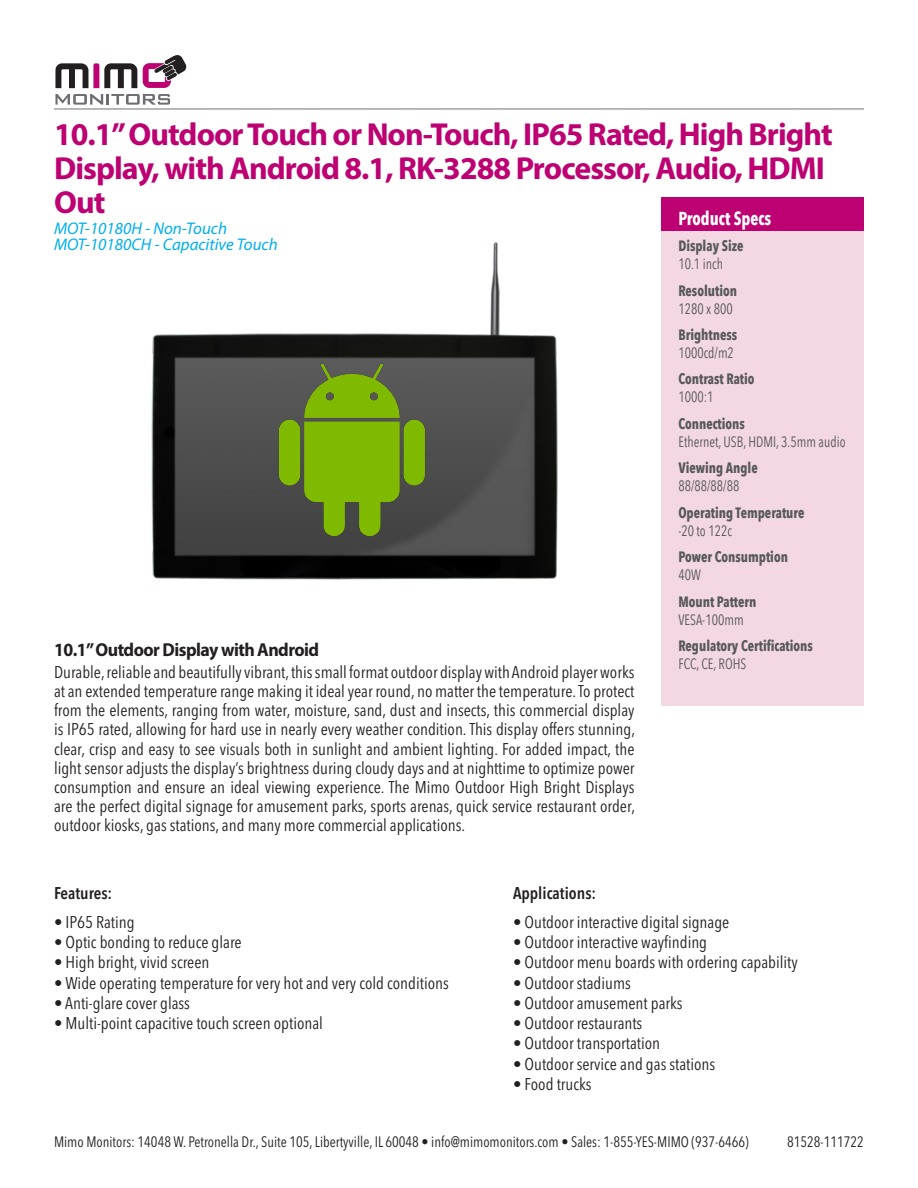
<style>
.page{position:relative;width:918px;height:1188px;background:#fff}
.page>*{position:absolute;margin:0;border:0;box-sizing:border-box;transform-origin:0 0}
.Product{font:700 31.8px/33.8px "Myriad Pro";letter-spacing:-.03em;color:#bd0172}
.Description{font:700 18.75px "Myriad Pro";letter-spacing:-.03em;color:#231f20;scale:.95 1}
.t1{font:700 18.75px "Avenir Next Condensed";color:#fff;scale:.9 1}
.Description-2{font:condensed 16.8px/19.2px "Avenir Next LT Pro";color:#231f20;text-align:justify}
.Spec_info{font:condensed 16.8px "Avenir Next LT Pro";color:#231f20}
.Product-2{font:italic 16.8px "Myriad Pro";color:#00aeef}
.Spec_info-2{font:600 condensed 16.8px "Avenir Next LT Pro";color:#231f20}
.Spec_items{font:600 condensed 16.8px "Avenir Next LT Pro";color:#231f20}
.t2{font:700 15px "Avenir Next Condensed";color:#57585a;scale:.9 1}
.t3{font:condensed 15px "Avenir Next LT Pro";color:#231f20;scale:.95 1}
.t4{font:15px "Avenir Next Condensed";color:#57585a;scale:.9 1}
</style>
<div class="page">
<svg style="left:55px;top:94px;width:115px;height:11px"></svg>
<svg style="left:55px;top:63px;width:82px;height:25px"></svg>
<svg style="left:143px;top:55px;width:44px;height:33px"></svg>
<div style="left:662px;top:206px;width:202px;height:499px;background:#f3d8e4"></div>
<div style="left:662px;top:197px;width:202px;height:34px;background:#bd0172"></div>
<hr style="left:54px;top:108px;width:810px;height:2px;background:#b2b3b7">
<img style="left:151px;top:241px;width:407px;height:339px">
<img style="left:228px;top:358px;width:250px;height:187px">
<p class="Product" style="left:54px;top:117px;width:780px">10.1” Outdoor Touch or Non-Touch, IP65 Rated, High Bright<br>Display, with Android 8.1, RK-3288 Processor, Audio, HDMI<br>Out</p>
<p class="Product-2" style="left:54px;top:218px;width:175px">MOT-10180H - Non-Touch</p>
<p class="Product-2" style="left:54px;top:234px;width:225px">MOT-10180CH - Capacitive Touch</p>
<p class="t1" style="left:678px;top:207px;width:105px">Product Specs</p>
<p class="t2" style="left:678px;top:237px;width:74px">Display Size</p>
<p class="t4" style="left:678px;top:251px;width:51px">10.1 inch</p>
<p class="t2" style="left:678px;top:281px;width:67px">Resolution</p>
<p class="t4" style="left:678px;top:295px;width:62px">1280 x 800</p>
<p class="t2" style="left:678px;top:325px;width:67px">Brightness</p>
<p class="t4" style="left:678px;top:340px;width:63px">1000cd/m2</p>
<p class="t2" style="left:678px;top:370px;width:86px">Contrast Ratio</p>
<p class="t4" style="left:678px;top:384px;width:41px">1000:1</p>
<p class="t2" style="left:678px;top:414px;width:76px">Connections</p>
<p class="t4" style="left:678px;top:429px;width:187px">Ethernet, USB, HDMI, 3.5mm audio</p>
<p class="t2" style="left:678px;top:459px;width:90px">Viewing Angle</p>
<p class="t4" style="left:678px;top:473px;width:69px">88/88/88/88</p>
<p class="t2" style="left:678px;top:503px;width:142px">Operating Temperature</p>
<p class="t4" style="left:678px;top:518px;width:61px">-20 to 122c</p>
<p class="t2" style="left:678px;top:548px;width:123px">Power Consumption</p>
<p class="t4" style="left:678px;top:562px;width:27px">40W</p>
<p class="t2" style="left:678px;top:592px;width:88px">Mount Pattern</p>
<p class="t4" style="left:678px;top:606px;width:74px">VESA-100mm</p>
<p class="t2" style="left:678px;top:637px;width:151px">Regulatory Certifications</p>
<p class="t4" style="left:678px;top:651px;width:77px">FCC, CE, ROHS</p>
<p class="Description" style="left:54px;top:637px;width:281px">10.1” Outdoor Display with Android</p>
<p class="Description-2" style="left:54px;top:663px;width:583px">Durable, reliable and beautifully vibrant, this small format outdoor display with Android player works at an extended temperature range making it ideal year round, no matter the temperature. To protect from the elements, ranging from water, moisture, sand, dust and insects, this commercial display is IP65 rated, allowing for hard use in nearly every weather condition. This display offers stunning, clear, crisp and easy to see visuals both in sunlight and ambient lighting. For added impact, the light sensor adjusts the display’s brightness during cloudy days and at nighttime to optimize power consumption and ensure an ideal viewing experience. The Mimo Outdoor High Bright Displays are the perfect digital signage for amusement parks, sports arenas, quick service restaurant order, outdoor kiosks, gas stations, and many more commercial applications.</p>
<p class="Spec_items" style="left:54px;top:883px;width:60px">Features:</p>
<p class="Spec_info" style="left:54px;top:912px;width:82px">• IP65 Rating</p>
<p class="Spec_info" style="left:54px;top:932px;width:189px">• Optic bonding to reduce glare</p>
<p class="Spec_info" style="left:54px;top:952px;width:157px">• High bright, vivid screen</p>
<p class="Spec_info" style="left:54px;top:973px;width:396px">• Wide operating temperature for very hot and very cold conditions</p>
<p class="Spec_info" style="left:54px;top:993px;width:138px">• Anti-glare cover glass</p>
<p class="Spec_info" style="left:54px;top:1013px;width:270px">• Multi-point capacitive touch screen optional</p>
<p class="Spec_info-2" style="left:513px;top:883px;width:85px">Applications:</p>
<p class="Spec_info" style="left:513px;top:912px;width:218px">• Outdoor interactive digital signage</p>
<p class="Spec_info" style="left:513px;top:932px;width:196px">• Outdoor interactive wayfinding</p>
<p class="Spec_info" style="left:513px;top:952px;width:286px">• Outdoor menu boards with ordering capability</p>
<p class="Spec_info" style="left:513px;top:973px;width:119px">• Outdoor stadiums</p>
<p class="Spec_info" style="left:513px;top:993px;width:171px">• Outdoor amusement parks</p>
<p class="Spec_info" style="left:513px;top:1013px;width:131px">• Outdoor restaurants</p>
<p class="Spec_info" style="left:513px;top:1033px;width:149px">• Outdoor transportation</p>
<p class="Spec_info" style="left:513px;top:1054px;width:204px">• Outdoor service and gas stations</p>
<p class="Spec_info" style="left:513px;top:1074px;width:80px">• Food trucks</p>
<p class="t3" style="left:54px;top:1133px;width:733px">Mimo Monitors: 14048 W. Petronella Dr., Suite 105, Libertyville, IL 60048 • info@mimomonitors.com • Sales: 1-855-YES-MIMO (937-6466)</p>
<p class="t3" style="left:787px;top:1133px;width:82px">81528-111722</p>
</div>
